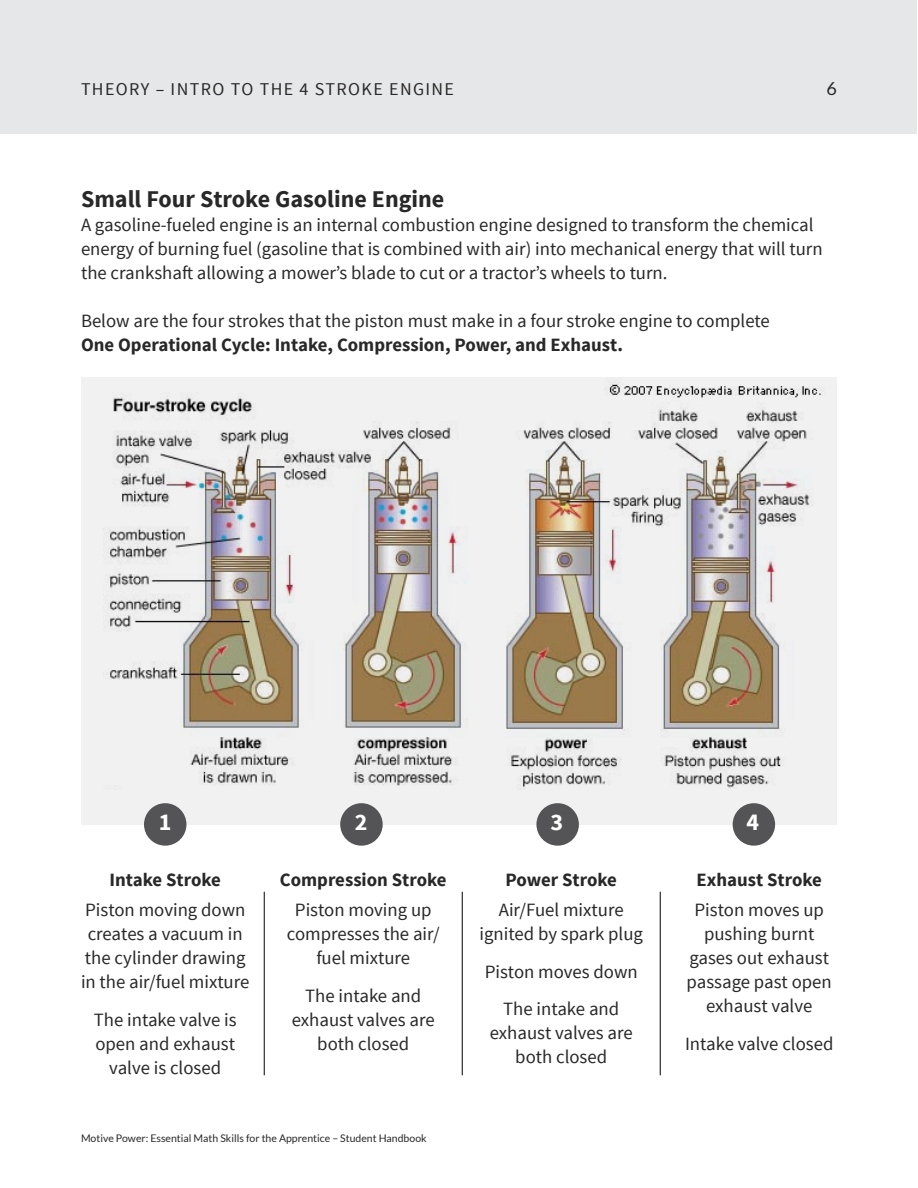
<style>
.page{position:relative;width:918px;height:1188px;background:#fff}
.page>*{position:absolute;margin:0;border:0;box-sizing:border-box;transform-origin:0 0}
.t1{font:700 24px "Source Sans Pro";color:#292829}
.t2{font:700 24px "Source Sans Pro";color:#fff}
.t3{font:18.75px/24px "Source Sans Pro";color:#292829;text-align:center}
.t4{font:700 18.75px "Source Sans Pro";color:#292829}
.t5{font:18px "Source Sans Pro";letter-spacing:.075em;color:#292829}
.t6{font:18px "Lato";color:#292829}
.t7{font:10.5px "Lato";color:#292829}
</style>
<div class="page">
<div style="left:1px;top:0;width:916px;height:134px;background:#e6e7e8"></div>
<div style="left:81px;top:377px;width:756px;height:447px;background:#f1f1f2"></div>
<img style="left:108px;top:397px;width:702px;height:391px">
<div style="left:733px;top:803px;width:42px;height:43px;background:#545456;border-radius:50%"></div>
<div style="left:536px;top:803px;width:43px;height:43px;background:#545456;border-radius:50%"></div>
<div style="left:340px;top:803px;width:43px;height:43px;background:#545456;border-radius:50%"></div>
<div style="left:144px;top:803px;width:42px;height:43px;background:#545456;border-radius:50%"></div>
<img style="left:605px;top:384px;width:219px;height:17px">
<hr style="left:264px;top:892px;width:1px;height:183px;background:#000">
<hr style="left:462px;top:892px;width:1px;height:183px;background:#000">
<hr style="left:660px;top:892px;width:1px;height:183px;background:#000">
<p class="t5" style="left:81px;top:77px;width:372px">Theory – Intro to the 4 Stroke Engi ne</p>
<p class="t6" style="left:827px;top:79px;width:12px">6</p>
<p class="t1" style="left:81px;top:184px;width:365px">Small Four Stroke Gasoline Engine</p>
<p class="t3" style="left:81px;top:213px;width:743px;text-align:left">A gasoline-fueled engine is an internal combustion engine designed to transform the chemical energy of burning fuel (gasoline that is combined with air) into mechanical energy that will turn the crankshaft allowing a mower’s blade to cut or a tractor’s wheels to turn.</p>
<p class="t3" style="left:81px;top:309px;width:690px">Below are the four strokes that the piston must make in a four stroke engine to complete</p>
<p class="t4" style="left:81px;top:333px;width:544px">One Operational Cycle: Intake, Compression, Power, and Exhaust.</p>
<p class="t2" style="left:159px;top:807px;width:14px">1</p>
<p class="t2" style="left:355px;top:807px;width:14px">2</p>
<p class="t2" style="left:551px;top:807px;width:14px">3</p>
<p class="t2" style="left:747px;top:807px;width:14px">4</p>
<p class="t4" style="left:110px;top:867px;width:113px">Intake Stroke</p>
<p class="t3" style="left:81px;top:899px;width:170px">Piston moving down creates a vacuum in the cylinder drawing in the air/fuel mixture</p>
<p class="t3" style="left:94px;top:1008px;width:144px">The intake valve is open and exhaust valve is closed</p>
<p class="t4" style="left:280px;top:867px;width:168px">Compression Stroke</p>
<p class="t3" style="left:287px;top:899px;width:154px">Piston moving up compresses the air/ fuel mixture</p>
<p class="t3" style="left:292px;top:984px;width:145px">The intake and exhaust valves are both closed</p>
<p class="t7" style="left:81px;top:1133px;width:347px">Motive Power: Essential Math Skills for the Apprentice – Student Handbook</p>
<p class="t4" style="left:506px;top:867px;width:113px">Power Stroke</p>
<p class="t3" style="left:480px;top:899px;width:165px">Air/Fuel mixture ignited by spark plug</p>
<p class="t3" style="left:485px;top:953px;width:155px;line-height:37.5px">Piston moves down<br>The intake and</p>
<p class="t3" style="left:490px;top:1022px;width:145px">exhaust valves are both closed</p>
<p class="t4" style="left:697px;top:867px;width:127px">Exhaust Stroke</p>
<p class="t3" style="left:687px;top:899px;width:147px">Piston moves up pushing burnt gases out exhaust passage past open exhaust valve</p>
<p class="t3" style="left:685px;top:1032px;width:150px">Intake valve closed</p>
</div>
